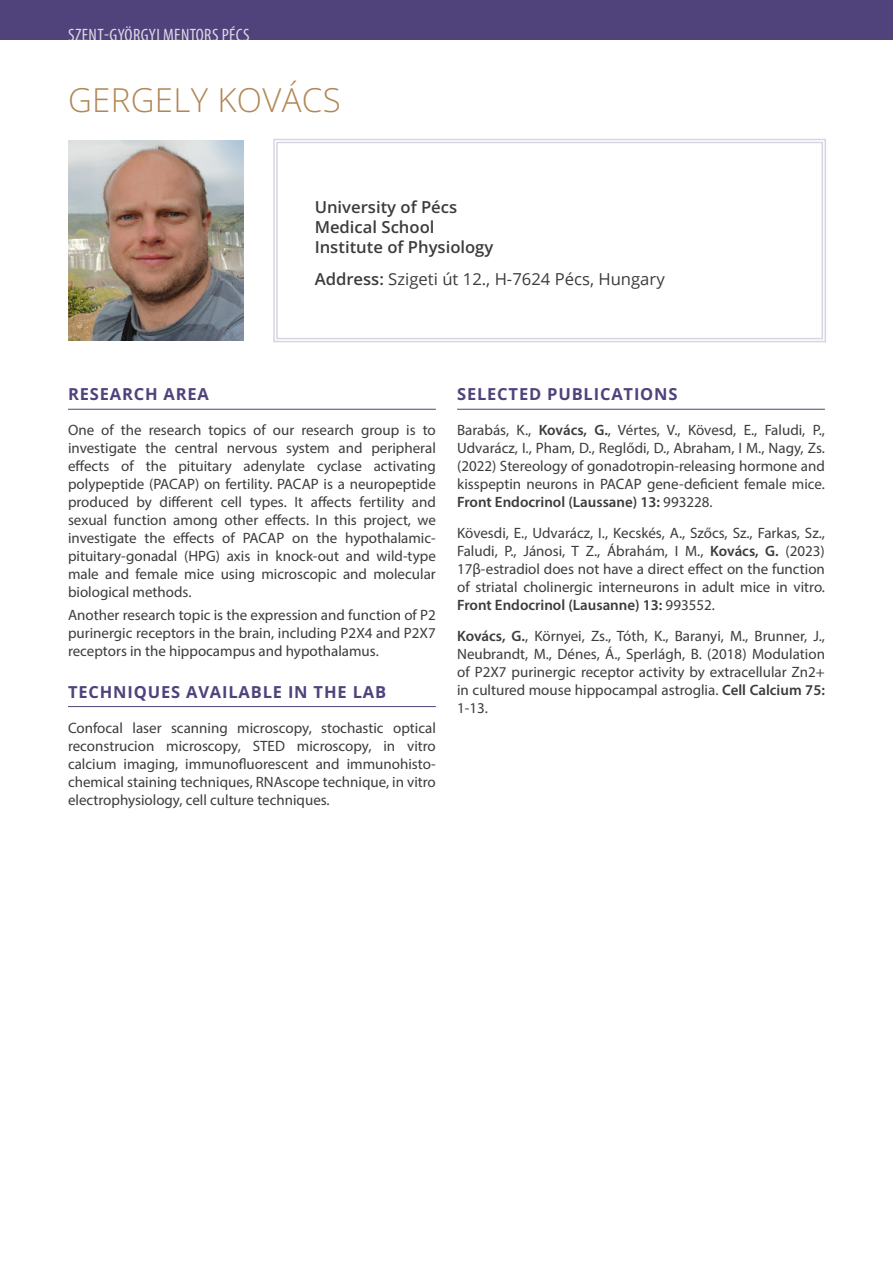
<style>
.page{position:relative;width:893px;height:1263px;background:#fff}
.page>*{position:absolute;margin:0;border:0;box-sizing:border-box;transform-origin:0 0}
.t1{font:300 33px "Open Sans";letter-spacing:.01em;color:#b28755}
.t2{font:condensed 18px "Myriad Pro";letter-spacing:.02em;color:#fff}
.t3{font:700 16.5px "Open Sans";letter-spacing:.05em;color:#50427b}
.t4{font:600 16.5px/19.8px "Open Sans";color:#3c3c3b}
.t5{font:16.5px "Open Sans";color:#3c3c3b}
.t6{font:15px/18px "Myriad Pro";color:#3c3c3b;text-align:justify}
.s1{font-weight:600}
</style>
<div class="page">
<div style="left:0;top:0;width:893px;height:40px;background:#50427b"></div>
<svg style="left:273px;top:138px;width:553px;height:205px"></svg>
<div style="left:276px;top:142px;width:547px;height:197px;border:1px solid #d8d4e3"></div>
<hr style="left:68px;top:409px;width:368px;height:1px;background:#50427b">
<hr style="left:68px;top:706px;width:368px;height:1px;background:#50427b">
<hr style="left:457px;top:409px;width:368px;height:1px;background:#50427b">
<img style="left:68px;top:141px;width:176px;height:199px">
<p class="t2" style="left:68px;top:24px;width:183px">SZENT-GYÖRGYI MENTORS PÉCS</p>
<h1 class="t1" style="left:68px;top:77px;width:274px">GERGELY KOVÁCS</h1>
<p class="t4" style="left:315px;top:197px;width:180px">University of Pécs<br>Medical School<br>Institute of Physiology</p>
<p class="t5" style="left:315px;top:268px;width:352px"><span class="s1">Address:</span> Szigeti út 12., H-7624 Pécs, Hungary</p>
<p class="t3" style="left:68px;top:383px;width:142px">RESEARCH AREA</p>
<p class="t6" style="left:68px;top:421px;width:369px">One of the research topics of our research group is to investigate the central nervous system and peripheral effects of the pituitary adenylate cyclase activating polypeptide (PACAP) on fertility. PACAP is a neuropeptide produced by different cell types. It affects fertility and sexual function among other effects. In this project, we investigate the effects of PACAP on the hypothalamic&shy;pituitary-gonadal (HPG) axis in knock-out and wild-type male and female mice using microscopic and molecular biological methods.</p>
<p class="t6" style="left:68px;top:605px;width:369px">Another research topic is the expression and function of P2 purinergic receptors in the brain, including P2X4 and P2X7 receptors in the hippocampus and hypothalamus.</p>
<p class="t3" style="left:68px;top:680px;width:320px">TECHNIQUES AVAILABLE IN THE LAB</p>
<p class="t6" style="left:68px;top:718px;width:369px">Confocal laser scanning microscopy, stochastic optical reconstrucion microscopy, STED microscopy, in vitro calcium imaging, immunofluorescent and immunohisto&shy;chemical staining techniques, RNAscope technique, in vitro electrophysiology, cell culture techniques.</p>
<p class="t3" style="left:457px;top:383px;width:222px">SELECTED PUBLICATIONS</p>
<p class="t6" style="left:457px;top:421px;width:369px">Barabás, K., <span class="s1">Kovács, G.</span>, Vértes, V., Kövesd, E., Faludi, P., Udvarácz, I., Pham, D., Reglődi, D., Abraham, I M., Nagy, Zs. (2022) Stereology of gonadotropin-releasing hormone and kisspeptin neurons in PACAP gene-deficient female mice.<br><span class="s1">Front Endocrinol (Laussane) 13:</span> 993228.</p>
<p class="t6" style="left:457px;top:524px;width:369px">Kövesdi, E., Udvarácz, I., Kecskés, A., Szőcs, Sz., Farkas, Sz., Faludi, P., Jánosi, T Z., Ábrahám, I M., <span class="s1">Kovács, G.</span> (2023)<br>17β-estradiol does not have a direct effect on the function of striatal cholinergic interneurons in adult mice in vitro.<br><span class="s1">Front Endocrinol (Lausanne) 13:</span> 993552.</p>
<p class="t6" style="left:457px;top:627px;width:369px"><span class="s1">Kovács, G.</span>, Környei, Zs., Tóth, K., Baranyi, M., Brunner, J., Neubrandt, M., Dénes, Á., Sperlágh, B. (2018) Modulation of P2X7 purinergic receptor activity by extracellular Zn2+ in cultured mouse hippocampal astroglia. <span class="s1">Cell Calcium 75:<br></span>1-13.</p>
</div>
